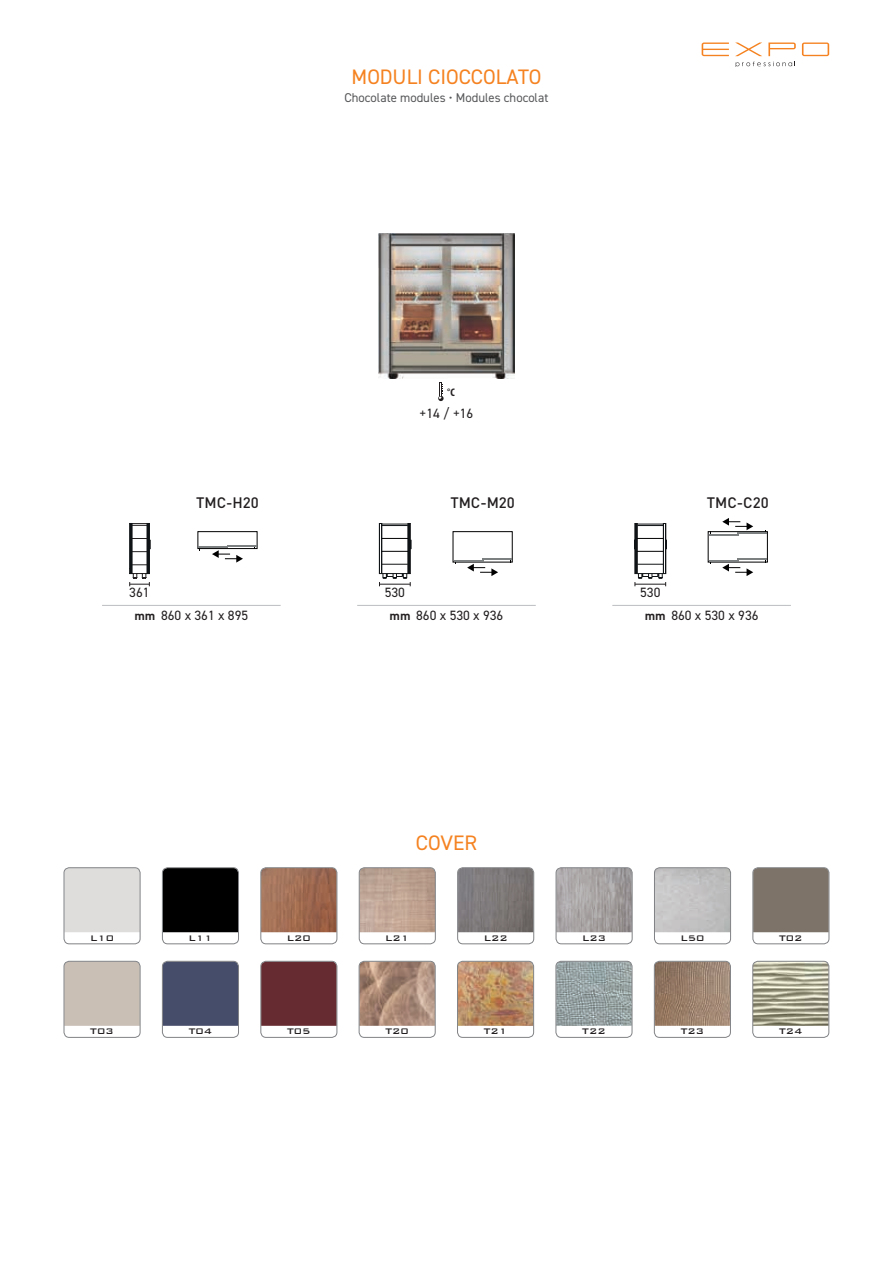
<style>
.page{position:relative;width:893px;height:1263px;background:#fff}
.page>*{position:absolute;margin:0;border:0;box-sizing:border-box;transform-origin:0 0}
.t1{font:21px "DIN2014";color:#f58220}
.t2{font:500 15px "DIN Pro";color:#231f20}
.t3{font:13.5px/23.1px "DIN2014";color:#231f20}
.t4{font:12.75px "DIN2014";color:#57585a}
.t5{font:700 condensed 10.95px "Myriad Pro";color:#231f20}
.t6{font:500 10.8px "Bank Gothic BT";color:#231f20}
.s1{font-family:"DIN Pro";font-weight:700;font-size:12px}
</style>
<div class="page">
<svg style="left:438px;top:383px;width:6px;height:18px"></svg>
<svg style="left:735px;top:43px;width:27px;height:13px"></svg>
<svg style="left:702px;top:43px;width:27px;height:13px"></svg>
<svg style="left:768px;top:43px;width:28px;height:13px"></svg>
<svg style="left:802px;top:43px;width:27px;height:13px"></svg>
<svg style="left:736px;top:62px;width:59px;height:5px"></svg>
<img style="left:379px;top:234px;width:135px;height:144px">
<hr style="left:357px;top:605px;width:179px;height:1px;background:#bcbdc0">
<hr style="left:612px;top:605px;width:179px;height:1px;background:#bcbdc0">
<hr style="left:102px;top:605px;width:179px;height:1px;background:#bcbdc0">
<svg style="left:198px;top:531px;width:59px;height:32px"></svg>
<svg style="left:453px;top:531px;width:60px;height:45px"></svg>
<hr style="left:482px;top:558px;width:29px;height:2px;background:#7d8081">
<svg style="left:708px;top:518px;width:60px;height:58px"></svg>
<svg style="left:129px;top:523px;width:21px;height:63px"></svg>
<svg style="left:382px;top:564px;width:26px;height:1px"></svg>
<svg style="left:379px;top:573px;width:32px;height:13px"></svg>
<svg style="left:382px;top:524px;width:26px;height:2px"></svg>
<div style="left:379px;top:523px;width:3px;height:51px;border:1px solid #101315"></div>
<div style="left:408px;top:523px;width:2px;height:51px;border:1px solid #101315"></div>
<svg style="left:382px;top:538px;width:29px;height:14px"></svg>
<svg style="left:637px;top:564px;width:26px;height:1px"></svg>
<svg style="left:635px;top:573px;width:31px;height:13px"></svg>
<svg style="left:637px;top:524px;width:26px;height:2px"></svg>
<div style="left:635px;top:523px;width:2px;height:51px;border:1px solid #101315"></div>
<div style="left:663px;top:523px;width:3px;height:51px;border:1px solid #101315"></div>
<svg style="left:634px;top:538px;width:33px;height:14px"></svg>
<img style="left:458px;top:961px;width:75px;height:65px">
<div style="left:457px;top:961px;width:77px;height:76px;border:1px solid #808285;border-radius:5px"></div>
<img style="left:359px;top:961px;width:76px;height:65px">
<div style="left:359px;top:961px;width:76px;height:76px;border:1px solid #808285;border-radius:5px"></div>
<div style="left:654px;top:867px;width:77px;height:77px;border:1px solid #808285;border-radius:5px"></div>
<img style="left:556px;top:961px;width:76px;height:65px">
<div style="left:556px;top:961px;width:76px;height:76px;border:1px solid #808285;border-radius:5px"></div>
<img style="left:261px;top:868px;width:76px;height:64px">
<div style="left:261px;top:867px;width:76px;height:77px;border:1px solid #808285;border-radius:5px"></div>
<div style="left:163px;top:868px;width:75px;height:64px;background:#000"></div>
<div style="left:162px;top:867px;width:77px;height:77px;border:1px solid #808285;border-radius:5px"></div>
<div style="left:163px;top:961px;width:75px;height:65px;background:#464d6a"></div>
<div style="left:162px;top:961px;width:77px;height:76px;border:1px solid #808285;border-radius:5px"></div>
<img style="left:359px;top:868px;width:75px;height:64px">
<div style="left:359px;top:867px;width:77px;height:77px;border:1px solid #808285;border-radius:5px"></div>
<img style="left:753px;top:961px;width:76px;height:65px">
<div style="left:752px;top:961px;width:77px;height:76px;border:1px solid #808285;border-radius:5px"></div>
<div style="left:64px;top:961px;width:76px;height:65px;background:#c9bfb5"></div>
<div style="left:64px;top:961px;width:76px;height:76px;border:1px solid #808285;border-radius:5px"></div>
<img style="left:459px;top:868px;width:74px;height:64px">
<div style="left:457px;top:867px;width:77px;height:77px;border:1px solid #808285;border-radius:5px"></div>
<img style="left:655px;top:961px;width:75px;height:65px">
<div style="left:654px;top:961px;width:77px;height:76px;border:1px solid #808285;border-radius:5px"></div>
<div style="left:753px;top:868px;width:76px;height:64px;background:#7d7369"></div>
<div style="left:753px;top:867px;width:76px;height:77px;border:1px solid #808285;border-radius:5px"></div>
<img style="left:556px;top:868px;width:76px;height:64px">
<div style="left:556px;top:867px;width:76px;height:77px;border:1px solid #808285;border-radius:5px"></div>
<div style="left:64px;top:868px;width:76px;height:64px;background:#dedddc"></div>
<div style="left:64px;top:867px;width:76px;height:77px;border:1px solid #808285;border-radius:5px"></div>
<div style="left:261px;top:961px;width:76px;height:65px;background:#662b31"></div>
<div style="left:261px;top:961px;width:76px;height:76px;border:1px solid #808285;border-radius:5px"></div>
<h1 class="t1" style="left:352px;top:64px;width:191px">MODULI CIOCCOLATO</h1>
<p class="t4" style="left:345px;top:90px;width:205px">Chocolate modules • Modules chocolat</p>
<p class="t5" style="left:447px;top:385px;width:9px">°C</p>
<p class="t3" style="left:420px;top:401px;width:55px">+14 / +16</p>
<p class="t2" style="left:196px;top:491px;width:64px">TMC-H20</p>
<p class="t2" style="left:450px;top:491px;width:66px">TMC-M20</p>
<p class="t2" style="left:707px;top:491px;width:63px">TMC-C20</p>
<p class="t3" style="left:134px;top:581px;width:115px;text-indent:-5px">361<br><span class="s1">mm</span> 860 x 361 x 895</p>
<p class="t3" style="left:385px;top:581px;width:22px">530</p>
<p class="t3" style="left:640px;top:581px;width:22px">530</p>
<p class="t3" style="left:390px;top:604px;width:115px"><span class="s1">mm</span> 860 x 530 x 936</p>
<p class="t3" style="left:645px;top:604px;width:115px"><span class="s1">mm</span> 860 x 530 x 936</p>
<h1 class="t1" style="left:416px;top:829px;width:63px">COVER</h1>
<p class="t6" style="left:90px;top:932px;width:26px">L10</p>
<p class="t6" style="left:582px;top:932px;width:26px">L23</p>
<p class="t6" style="left:779px;top:932px;width:25px">T02</p>
<p class="t6" style="left:188px;top:932px;width:26px">L11</p>
<p class="t6" style="left:287px;top:932px;width:26px">L20</p>
<p class="t6" style="left:385px;top:932px;width:26px">L21</p>
<p class="t6" style="left:484px;top:932px;width:26px">L22</p>
<p class="t6" style="left:680px;top:932px;width:26px">L50</p>
<p class="t6" style="left:90px;top:1025px;width:25px">T03</p>
<p class="t6" style="left:779px;top:1025px;width:25px">T24</p>
<p class="t6" style="left:189px;top:1025px;width:25px">T04</p>
<p class="t6" style="left:385px;top:1025px;width:25px">T20</p>
<p class="t6" style="left:484px;top:1025px;width:25px">T21</p>
<p class="t6" style="left:287px;top:1025px;width:25px">T05</p>
<p class="t6" style="left:582px;top:1025px;width:25px">T22</p>
<p class="t6" style="left:681px;top:1025px;width:25px">T23</p>
</div>
